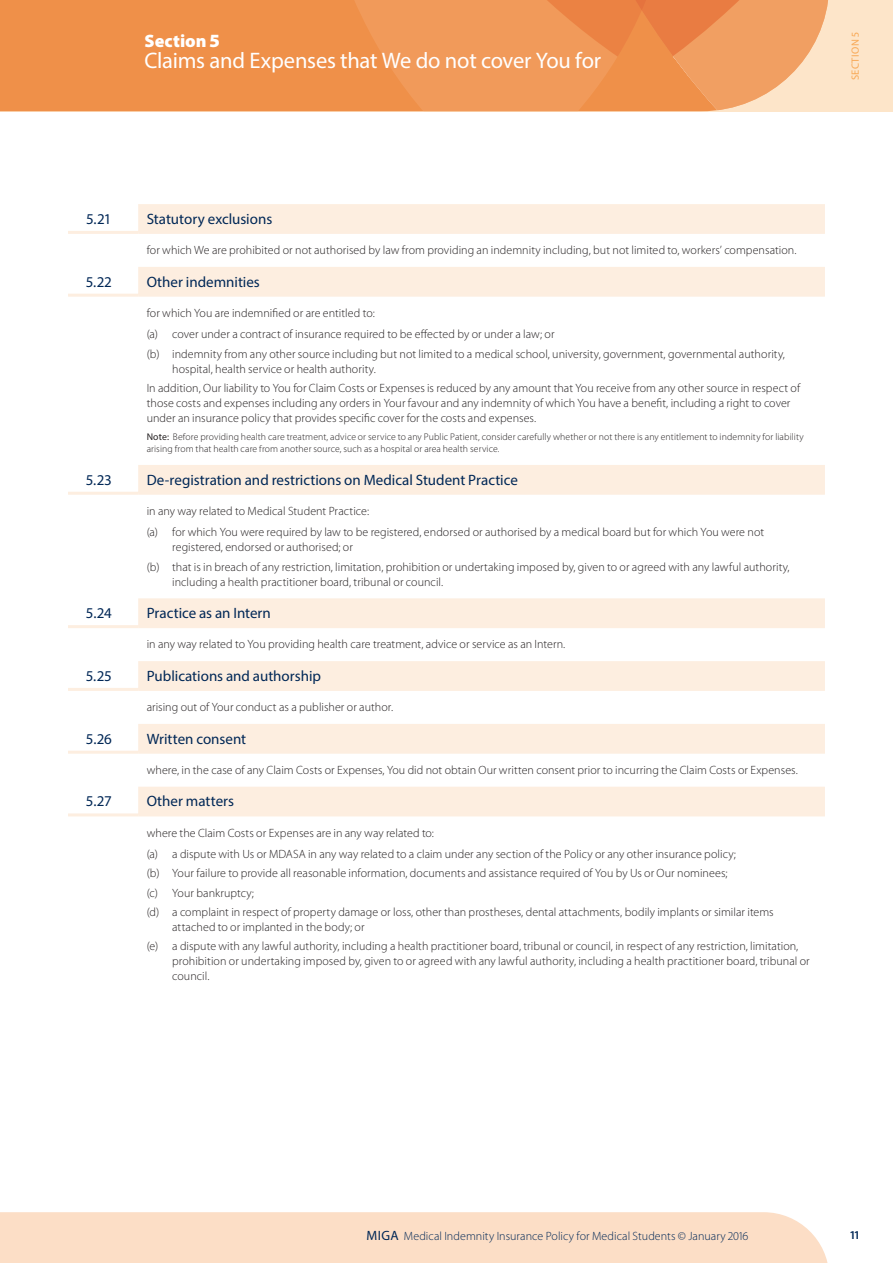
<style>
.page{position:relative;width:893px;height:1263px;background:#fff}
.page>*{position:absolute;margin:0;border:0;box-sizing:border-box;transform-origin:0 0}
.Section_Headings{font:22.5px "Myriad Pro";letter-spacing:-.01em;color:#fff}
.Section_Headings-2{font:900 18px "Myriad Pro";letter-spacing:.005em;color:#fff}
.Heading_Table_L2{font:15px "Myriad Pro";color:#002756}
.Section_Numbers{font:15px "Myriad Pro";color:#002756}
.Body_Text{font:300 12px/15px "Myriad Pro";letter-spacing:.005em;color:#231f20}
.t1{font:300 12px "Myriad Pro";letter-spacing:.005em;color:#002756}
.t2{font:600 12px "Myriad Pro";color:#002756}
.Body_Text-2{font:10.5px "Myriad Pro";letter-spacing:.04em;color:#f8a854}
.Note{font:300 9.75px/12px "Myriad Pro";letter-spacing:.01em;color:#231f20}
.s1{font-size:18.75px}
.s2{font-weight:400}
.s3{font-weight:400;font-size:13.5px}
</style>
<div class="page">
<div style="left:0;top:0;width:893px;height:111px;background:#fde5c9"></div>
<div style="left:0;top:1212px;width:828px;height:51px;background:#fcdec6"></div>
<div style="left:0;top:0;width:295px;height:111px;background:#ef9049"></div>
<svg style="left:295px;top:0;width:533px;height:111px;background:#f0995a"></svg>
<svg style="left:138px;top:204px;width:687px;height:609px"></svg>
<hr style="left:68px;top:231px;width:70px;height:3px;background:#fdeee0">
<hr style="left:138px;top:231px;width:687px;height:3px;background:#fdeee0">
<hr style="left:68px;top:294px;width:70px;height:3px;background:#fdeee0">
<hr style="left:138px;top:294px;width:687px;height:3px;background:#fdeee0">
<hr style="left:68px;top:492px;width:70px;height:3px;background:#fdeee0">
<hr style="left:138px;top:492px;width:687px;height:3px;background:#fdeee0">
<hr style="left:68px;top:625px;width:70px;height:3px;background:#fdeee0">
<hr style="left:138px;top:625px;width:687px;height:3px;background:#fdeee0">
<hr style="left:68px;top:688px;width:70px;height:3px;background:#fdeee0">
<hr style="left:138px;top:688px;width:687px;height:3px;background:#fdeee0">
<hr style="left:68px;top:751px;width:70px;height:3px;background:#fdeee0">
<hr style="left:138px;top:751px;width:687px;height:3px;background:#fdeee0">
<hr style="left:68px;top:813px;width:70px;height:3px;background:#fdeee0">
<hr style="left:138px;top:813px;width:687px;height:3px;background:#fdeee0">
<p class="Section_Headings-2" style="left:145px;top:29px;width:77px">Section <span class="s1">5</span></p>
<p class="Section_Headings" style="left:145px;top:47px;width:458px">Claims and Expenses that We do not cover You for</p>
<p class="Body_Text-2" style="left:849px;top:80px;width:49px;rotate:-90deg">SECTION 5</p>
<p class="Section_Numbers" style="left:86px;top:210px;width:27px">5.21</p>
<p class="Heading_Table_L2" style="left:147px;top:210px;width:127px">Statutory exclusions</p>
<p class="Body_Text" style="left:147px;top:242px;width:651px">for which We are prohibited or not authorised by law from providing an indemnity including, but not limited to, workers’ compensation.</p>
<p class="Section_Numbers" style="left:86px;top:272px;width:28px">5.22</p>
<p class="Heading_Table_L2" style="left:147px;top:272px;width:115px">Other indemnities</p>
<p class="Body_Text" style="left:147px;top:305px;width:230px">for which You are indemnified or are entitled to:</p>
<p class="Body_Text" style="left:147px;top:327px;width:409px">(a) cover under a contract of insurance required to be effected by or under a law; or</p>
<p class="Body_Text" style="left:172px;top:346px;width:614px;text-indent:-26px">(b) indemnity from any other source including but not limited to a medical school, university, government, governmental authority, hospital, health service or health authority.</p>
<p class="Body_Text" style="left:147px;top:380px;width:655px">In addition, Our liability to You for Claim Costs or Expenses is reduced by any amount that You receive from any other source in respect of those costs and expenses including any orders in Your favour and any indemnity of which You have a benefit, including a right to cover under an insurance policy that provides specific cover for the costs and expenses.</p>
<p class="Note" style="left:147px;top:431px;width:659px"><span class="s2">Note:</span> Before providing health care treatment, advice or service to any Public Patient, consider carefully whether or not there is any entitlement to indemnity for liability arising from that health care from another source, such as a hospital or area health service.</p>
<p class="Section_Numbers" style="left:86px;top:470px;width:28px">5.23</p>
<p class="Heading_Table_L2" style="left:147px;top:470px;width:373px">De-registration and restrictions on Medical Student Practice</p>
<p class="Body_Text" style="left:147px;top:503px;width:224px">in any way related to Medical Student Practice:</p>
<p class="Body_Text" style="left:172px;top:525px;width:593px;text-indent:-26px">(a) for which You were required by law to be registered, endorsed or authorised by a medical board but for which You were not registered, endorsed or authorised; or</p>
<p class="Body_Text" style="left:172px;top:559px;width:619px;text-indent:-26px">(b) that is in breach of any restriction, limitation, prohibition or undertaking imposed by, given to or agreed with any lawful authority, including a health practitioner board, tribunal or council.</p>
<p class="Section_Numbers" style="left:86px;top:604px;width:27px">5.24</p>
<p class="Heading_Table_L2" style="left:147px;top:604px;width:126px">Practice as an Intern</p>
<p class="Body_Text" style="left:147px;top:637px;width:420px">in any way related to You providing health care treatment, advice or service as an Intern.</p>
<p class="Section_Numbers" style="left:86px;top:667px;width:28px">5.25</p>
<p class="Heading_Table_L2" style="left:147px;top:667px;width:176px">Publications and authorship</p>
<p class="Body_Text" style="left:147px;top:699px;width:248px">arising out of Your conduct as a publisher or author.</p>
<p class="Section_Numbers" style="left:86px;top:729px;width:28px">5.26</p>
<p class="Heading_Table_L2" style="left:147px;top:729px;width:101px">Written consent</p>
<p class="Body_Text" style="left:147px;top:762px;width:653px">where, in the case of any Claim Costs or Expenses, You did not obtain Our written consent prior to incurring the Claim Costs or Expenses.</p>
<p class="Section_Numbers" style="left:86px;top:792px;width:27px">5.27</p>
<p class="Heading_Table_L2" style="left:147px;top:792px;width:89px">Other matters</p>
<p class="Body_Text" style="left:147px;top:825px;width:289px">where the Claim Costs or Expenses are in any way related to:</p>
<p class="Body_Text" style="left:147px;top:846px;width:591px">(a) a dispute with Us or MDASA in any way related to a claim under any section of the Policy or any other insurance policy;</p>
<p class="Body_Text" style="left:147px;top:866px;width:582px">(b) Your failure to provide all reasonable information, documents and assistance required of You by Us or Our nominees;</p>
<p class="Body_Text" style="left:147px;top:885px;width:109px">(c) Your bankruptcy;</p>
<p class="Body_Text" style="left:172px;top:904px;width:603px;text-indent:-26px">(d) a complaint in respect of property damage or loss, other than prostheses, dental attachments, bodily implants or similar items attached to or implanted in the body; or</p>
<p class="Body_Text" style="left:172px;top:938px;width:639px;text-indent:-26px">(e) a dispute with any lawful authority, including a health practitioner board, tribunal or council, in respect of any restriction, limitation, prohibition or undertaking imposed by, given to or agreed with any lawful authority, including a health practitioner board, tribunal or council.</p>
<p class="t1" style="left:367px;top:1229px;width:383px"><span class="s3">MIGA</span> Medical Indemnity Insurance Policy for Medical Students © January 2016</p>
<p class="t2" style="left:850px;top:1227px;width:10px">11</p>
</div>
